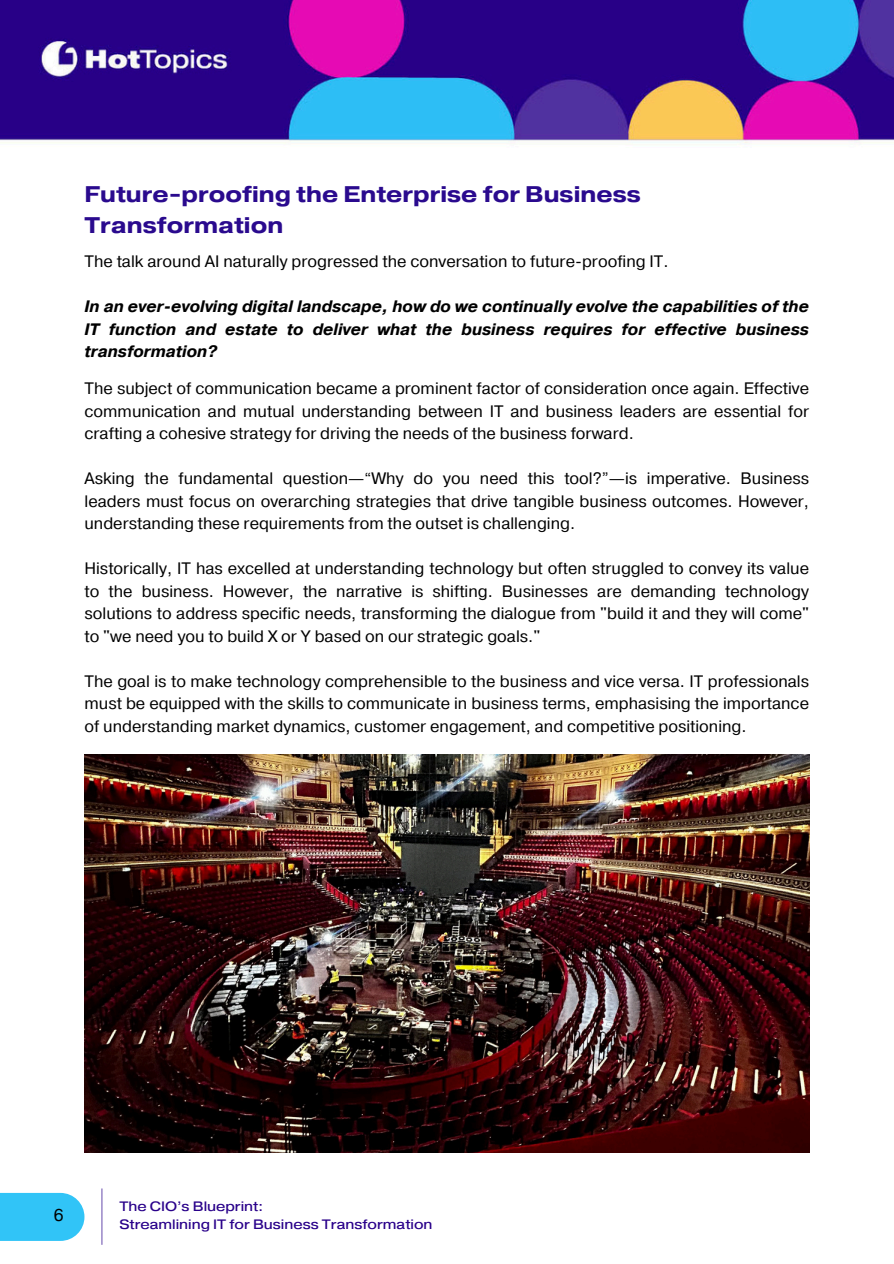
<style>
.page{position:relative;width:894px;height:1264px;background:#fff}
.page>*{position:absolute;margin:0;border:0;box-sizing:border-box;transform-origin:0 0}
.t1{font:700 22.5px/31.5px "Pragmatica Ext";color:#2a0a8e}
.t2{font:17.1px "Pragmatica";color:#000}
.t3{font:16.5px/22.5px "Pragmatica";color:#000;text-align:justify}
.t4{font:italic 700 16.5px/22.5px "Pragmatica";color:#000;text-align:justify}
.t5{font:13.5px "Pragmatica Ext";color:#29008a}
</style>
<div class="page">
<img style="left:0;top:0;width:893px;height:1245px">
<hr style="left:101px;top:1188px;width:1px;height:56px;background:#29008a">
<svg style="left:0;top:1192px;width:84px;height:48px;background:#3fc8f7"></svg>
<img style="left:84px;top:754px;width:725px;height:398px">
<p class="t1" style="left:84px;top:179px;width:557px">Future-proofing the Enterprise for Business<br>Transformation</p>
<h3 class="t3" style="left:84px;top:251px;width:585px">The talk around AI naturally progressed the conversation to future-proofing IT.</h3>
<h3 class="t4" style="left:84px;top:296px;width:726px">In an ever-evolving digital landscape, how do we continually evolve the capabilities of the IT function and estate to deliver what the business requires for effective business transformation?</h3>
<p class="t3" style="left:84px;top:378px;width:726px">The subject of communication became a prominent factor of consideration once again. Effective communication and mutual understanding between IT and business leaders are essential for crafting a cohesive strategy for driving the needs of the business forward.</p>
<p class="t3" style="left:84px;top:468px;width:725px">Asking the fundamental question—“Why do you need this tool?”—is imperative. Business leaders must focus on overarching strategies that drive tangible business outcomes. However, understanding these requirements from the outset is challenging.</p>
<p class="t3" style="left:84px;top:558px;width:726px">Historically, IT has excelled at understanding technology but often struggled to convey its value to the business. However, the narrative is shifting. Businesses are demanding technology solutions to address specific needs, transforming the dialogue from "build it and they will come" to "we need you to build X or Y based on our strategic goals."</p>
<p class="t3" style="left:84px;top:670px;width:725px">The goal is to make technology comprehensible to the business and vice versa. IT professionals must be equipped with the skills to communicate in business terms, emphasising the importance of understanding market dynamics, customer engagement, and competitive positioning.</p>
<h3 class="t2" style="left:54px;top:1204px;width:11px">6</h3>
<p class="t5" style="left:119px;top:1197px;width:145px">The CIO’s Blueprint:</p>
<h3 class="t5" style="left:119px;top:1215px;width:314px">Streamlining IT for Business Transformation</h3>
</div>
